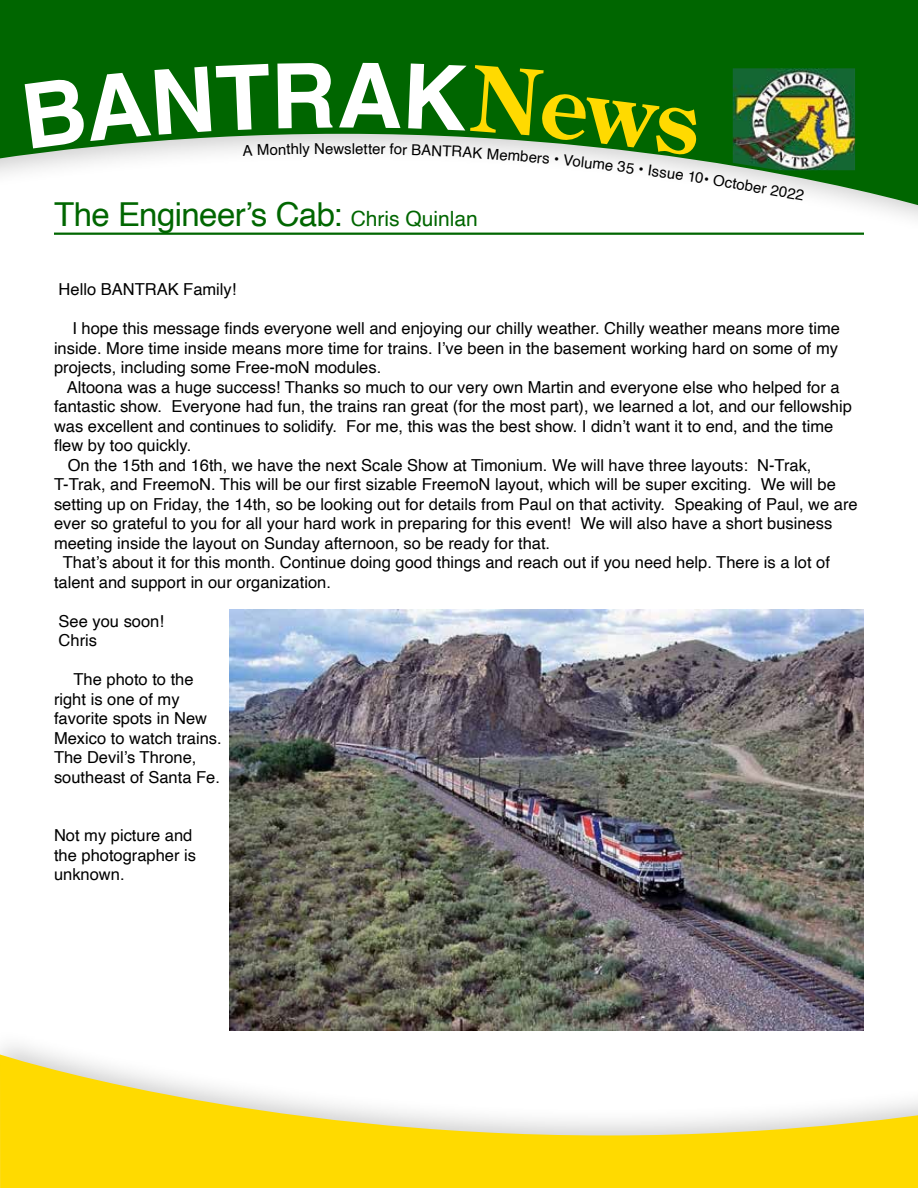
<style>
.page{position:relative;width:918px;height:1188px;background:#fff}
.page>*{position:absolute;margin:0;border:0;box-sizing:border-box;transform-origin:0 0}
.t1{font:33px "Helvetica";letter-spacing:-.015em;color:#060}
.t2{font:16.5px/19.5px "Helvetica";color:#000}
.t3{font:15px "Helvetica";letter-spacing:-.005em;color:#000}
.s1{font-size:21px}
</style>
<div class="page">
<svg style="left:0;top:0;width:918px;height:215px;fill:#060"></svg>
<hr style="left:54px;top:233px;width:810px;height:2px;background:#060">
<svg style="left:0;top:1054px;width:918px;height:134px;fill:#ffda00"></svg>
<svg style="left:720px;top:57px;width:144px;height:127px;background:#2c7f2d"></svg>
<img style="left:733px;top:68px;width:122px;height:102px">
<img style="left:230px;top:609px;width:634px;height:422px">
<svg style="left:25px;top:63px;width:308px;height:93px;background:#247a24"></svg>
<div style="left:339px;top:63px;width:62px;height:65px;background:#060"></div>
<svg style="left:408px;top:63px;width:292px;height:97px;background:#257b25"></svg>
<p class="t3" style="left:278px;top:138px;width:48px;rotate:-1deg">nthly N</p>
<p class="t3" style="left:325px;top:137px;width:40px">ewsle</p>
<p class="t3" style="left:364px;top:137px;width:45px;rotate:1deg">tter for</p>
<h1 class="t1" style="left:54px;top:189px;width:425px">The Engineer’s Cab: <span class="s1">Chris Quinlan</span></h1>
<p class="t3" style="left:509px;top:143px;width:44px;rotate:5deg">mbers</p>
<p class="t3" style="left:555px;top:148px;width:32px;rotate:6deg">• Vol</p>
<p class="t3" style="left:586px;top:151px;width:52px;rotate:7deg">ume 35</p>
<p class="t3" style="left:640px;top:157px;width:47px;rotate:8deg">• Issue</p>
<p class="t3" style="left:690px;top:164px;width:59px;rotate:9deg">10• Octo</p>
<p class="t3" style="left:747px;top:174px;width:61px;rotate:10deg">ber 2022</p>
<p class="t2" style="left:59px;top:280px;width:179px">Hello BANTRAK Family!</p>
<p class="t2" style="left:54px;top:319px;width:787px;text-align:justify;text-indent:18px">I hope this message finds everyone well and enjoying our chilly weather. Chilly weather means more time inside. More time inside means more time for trains. I’ve been in the basement working hard on some of my projects, including some Free-moN modules.</p>
<p class="t2" style="left:67px;top:378px;width:774px">Altoona was a huge success! Thanks so much to our very own Martin and everyone else who helped for a</p>
<p class="t2" style="left:54px;top:397px;width:799px">fantastic show. Everyone had fun, the trains ran great (for the most part), we learned a lot, and our fellowship</p>
<p class="t2" style="left:54px;top:417px;width:781px">was excellent and continues to solidify. For me, this was the best show. I didn’t want it to end, and the time</p>
<p class="t2" style="left:54px;top:436px;width:139px">flew by too quickly.</p>
<p class="t2" style="left:68px;top:456px;width:745px">On the 15th and 16th, we have the next Scale Show at Timonium. We will have three layouts: N-Trak,</p>
<p class="t2" style="left:54px;top:475px;width:783px">T-Trak, and FreemoN. This will be our first sizable FreemoN layout, which will be super exciting. We will be</p>
<p class="t2" style="left:54px;top:495px;width:805px">setting up on Friday, the 14th, so be looking out for details from Paul on that activity. Speaking of Paul, we are</p>
<p class="t2" style="left:54px;top:514px;width:780px">ever so grateful to you for all your hard work in preparing for this event! We will also have a short business</p>
<p class="t2" style="left:54px;top:534px;width:498px">meeting inside the layout on Sunday afternoon, so be ready for that.</p>
<p class="t2" style="left:63px;top:553px;width:769px">That’s about it for this month. Continue doing good things and reach out if you need help. There is a lot of</p>
<p class="t2" style="left:54px;top:573px;width:278px">talent and support in our organization.</p>
<p class="t2" style="left:59px;top:612px;width:107px">See you soon!<br>Chris</p>
<p class="t2" style="left:54px;top:670px;width:169px;text-indent:20px">The photo to the right is one of my favorite spots in New<br>Mexico to watch trains.<br>The Devil’s Throne, southeast of Santa Fe.</p>
<p class="t2" style="left:54px;top:826px;width:144px">Not my picture and the photographer is unknown.</p>
</div>
